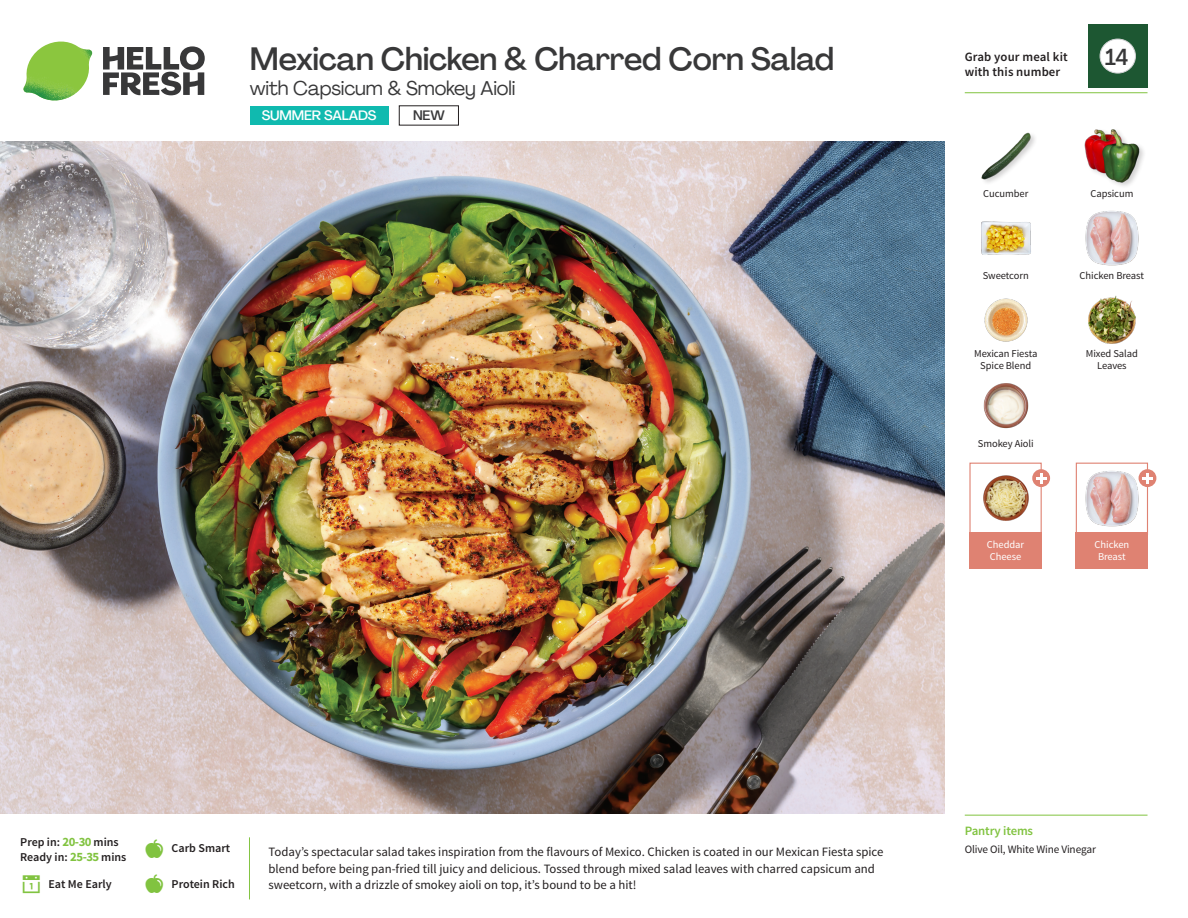
<style>
.page{position:relative;width:1188px;height:918px;background:#fff}
.page>*{position:absolute;margin:0;border:0;box-sizing:border-box;transform-origin:0 0}
._15_Titel_UK{font:500 31.5px "Agrandir";letter-spacing:-.015em;color:#383839}
._002_Label_Nr{font:500 22.8px "Agrandir";color:#383839;scale:.94 1}
._15_Titel_UK-2{font:19.5px "Agrandir";letter-spacing:-.01em;color:#383839}
.t1{font:500 13.5px "Agrandir";letter-spacing:-.01em;color:#fff}
.t2{font:500 13.5px "Agrandir";color:#383839}
.Step_6_Text_AU{font:12.75px/16.5px "Source Sans Pro";color:#231f20}
.t3{font:600 12.75px/15px "Source Sans Pro";letter-spacing:.01em;color:#231f20}
._04_Headers_Front{font:600 12.75px "Source Sans Pro";letter-spacing:-.01em;color:#81c340}
._04_Intro{font:600 12px "Source Sans Pro";color:#231f20}
._05_Pantry{font:11.25px "Source Sans Pro";letter-spacing:-.01em;color:#231f20}
._18_FRONT_ingredients{font:10.5px/12px "Source Sans Pro";letter-spacing:-.005em;color:#231f20;text-align:center}
._18_FRONT_ingredients-2{font:10.5px/12px "Source Sans Pro";letter-spacing:-.005em;color:#fff;text-align:center}
.s1{font-weight:700;font-size:12.75px;color:#81c340}
</style>
<div class="page">
<svg style="left:103px;top:46px;width:102px;height:49px"></svg>
<img style="left:23px;top:42px;width:69px;height:59px">
<img style="left:0;top:142px;width:945px;height:672px">
<div style="left:250px;top:106px;width:138px;height:19px;background:#10baaf"></div>
<div style="left:1076px;top:463px;width:72px;height:72px;border:1px solid #df8272"></div>
<div style="left:1076px;top:532px;width:72px;height:37px;background:#df8272"></div>
<div style="left:969px;top:532px;width:73px;height:37px;background:#df8272"></div>
<div style="left:969px;top:463px;width:73px;height:72px;border:1px solid #df8272"></div>
<img style="left:983px;top:475px;width:51px;height:46px">
<svg style="left:1032px;top:469px;width:18px;height:18px"></svg>
<svg style="left:1036px;top:473px;width:10px;height:10px"></svg>
<div style="left:1139px;top:469px;width:17px;height:18px;background:#df8272;border-radius:50%"></div>
<svg style="left:1142px;top:473px;width:11px;height:10px"></svg>
<img style="left:1088px;top:295px;width:48px;height:49px">
<img style="left:983px;top:383px;width:46px;height:46px">
<img style="left:1085px;top:471px;width:56px;height:56px">
<img style="left:984px;top:298px;width:44px;height:44px">
<img style="left:981px;top:221px;width:50px;height:34px">
<img style="left:1085px;top:211px;width:54px;height:55px">
<img style="left:981px;top:132px;width:53px;height:51px">
<div style="left:1084px;top:128px;width:63px;height:61px;background:#231f20;opacity:.2"></div>
<img style="left:1084px;top:128px;width:57px;height:57px">
<hr style="left:965px;top:815px;width:183px;height:1px;background:#81c340">
<hr style="left:965px;top:92px;width:183px;height:1px;background:#81c340">
<div style="left:1088px;top:24px;width:60px;height:64px;background:#1d5732"></div>
<div style="left:1100px;top:39px;width:35px;height:34px;background:#fff;border-radius:50%"></div>
<div style="left:1100px;top:39px;width:36px;height:34px;border:1px solid #d1d2d4;border-radius:50%"></div>
<p class="_15_Titel_UK" style="left:250px;top:40px;width:586px">Mexican Chicken &amp; Charred Corn Salad</p>
<p class="_15_Titel_UK-2" style="left:250px;top:76px;width:267px">with Capsicum &amp; Smokey Aioli</p>
<p class="t1" style="left:262px;top:107px;width:116px">SUMMER SALADS</p>
<p class="t2" style="left:413px;top:107px;width:33px">NEW</p>
<p class="t3" style="left:965px;top:50px;width:104px">Grab your meal kit with this number</p>
<p class="_002_Label_Nr" style="left:1105px;top:43px;width:26px">14</p>
<p class="_18_FRONT_ingredients" style="left:983px;top:188px;width:47px">Cucumber</p>
<p class="_18_FRONT_ingredients" style="left:1090px;top:188px;width:45px">Capsicum</p>
<p class="_18_FRONT_ingredients" style="left:983px;top:270px;width:48px">Sweetcorn</p>
<p class="_18_FRONT_ingredients" style="left:1080px;top:270px;width:66px">Chicken Breast</p>
<p class="_18_FRONT_ingredients" style="left:974px;top:348px;width:65px">Mexican Fiesta<br>Spice Blend</p>
<p class="_18_FRONT_ingredients" style="left:1086px;top:348px;width:54px">Mixed Salad<br>Leaves</p>
<p class="_18_FRONT_ingredients" style="left:978px;top:437px;width:57px">Smokey Aioli</p>
<p class="_18_FRONT_ingredients-2" style="left:987px;top:539px;width:39px;text-align:left">Cheddar<br>Cheese</p>
<p class="_18_FRONT_ingredients-2" style="left:1095px;top:539px;width:36px">Chicken<br>Breast</p>
<p class="_04_Intro" style="left:20px;top:835px;width:100px">Prep in: <span class="s1">20-30</span> mins</p>
<p class="_04_Intro" style="left:20px;top:850px;width:108px">Ready in: <span class="s1">25-35</span> mins</p>
<p class="_04_Intro" style="left:48px;top:876px;width:65px">Eat Me Early</p>
<p class="_04_Intro" style="left:172px;top:841px;width:60px">Carb Smart</p>
<p class="Step_6_Text_AU" style="left:269px;top:844px;width:616px">Today’s spectacular salad takes inspiration from the flavours of Mexico. Chicken is coated in our Mexican Fiesta spice blend before being pan-fried till juicy and delicious. Tossed through mixed salad leaves with charred capsicum and</p>
<p class="_04_Intro" style="left:172px;top:876px;width:65px">Protein Rich</p>
<p class="Step_6_Text_AU" style="left:269px;top:877px;width:369px">sweetcorn, with a drizzle of smokey aioli on top, it’s bound to be a hit!</p>
<p class="_04_Headers_Front" style="left:965px;top:822px;width:70px">Pantry items</p>
<p class="_05_Pantry" style="left:965px;top:842px;width:133px">Olive Oil, White Wine Vinegar</p>
</div>
